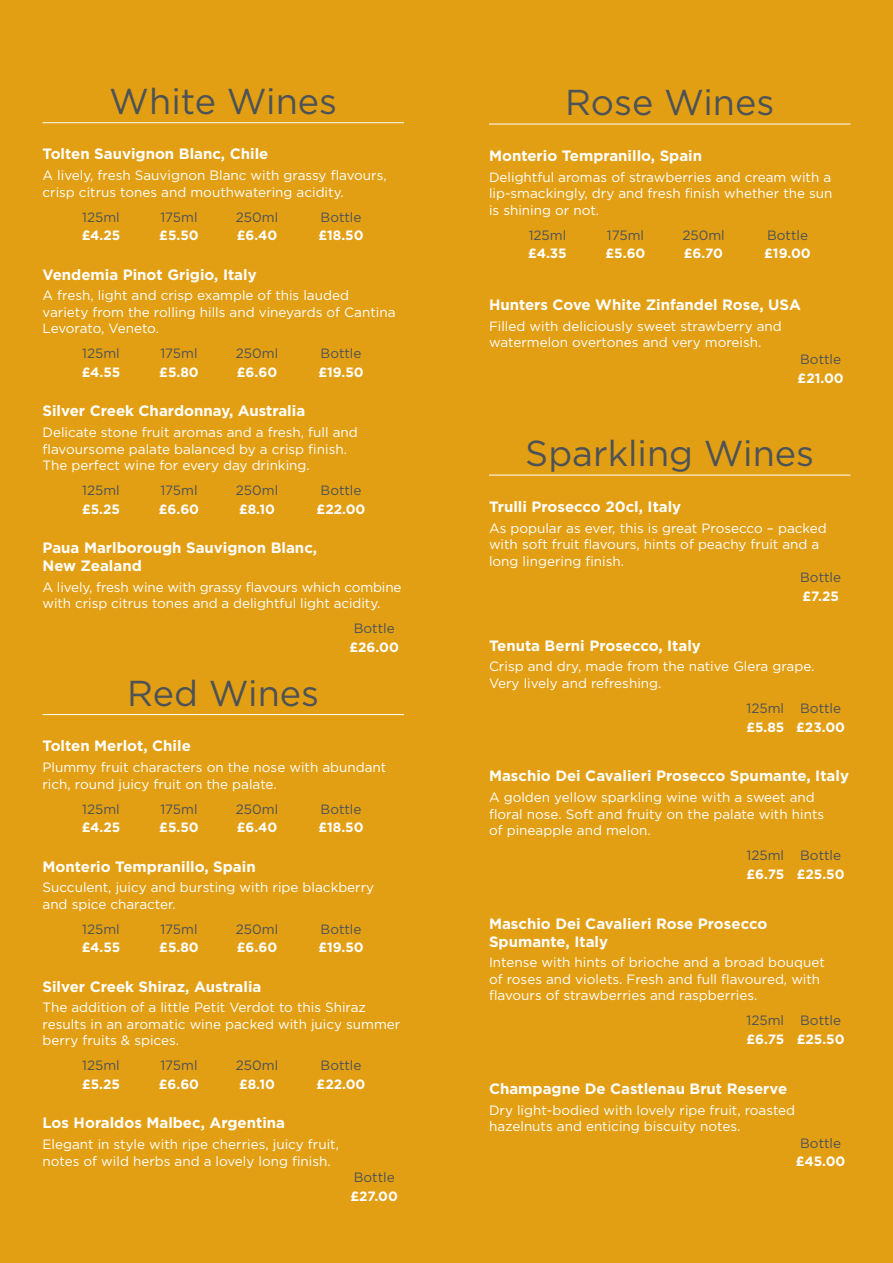
<style>
.page{position:relative;width:893px;height:1263px;background:#e39f13}
.page>*{position:absolute;margin:0;border:0;box-sizing:border-box;transform-origin:0 0}
.Header_Title{font:36px "Gotham";color:#4c5256}
.Drink_Name{font:700 15px/18px "Gotham";color:#fff}
.Description{font:13.5px/16.5px "Gotham";color:#fff}
.Text_Light{font:13.5px "Gotham";color:#4c5256}
.Bold_Text_White{font:700 13.5px "Gotham";color:#fff}
.Text_Light-2{font:700 13.5px "Gotham";color:#fff}
</style>
<div class="page">
<hr style="left:489px;top:124px;width:361px;height:1px;background:#fff">
<hr style="left:489px;top:475px;width:361px;height:1px;background:#fff">
<hr style="left:43px;top:122px;width:361px;height:1px;background:#fff">
<hr style="left:43px;top:714px;width:361px;height:1px;background:#fff">
<p class="Header_Title" style="left:109px;top:81px;width:229px">White Wines</p>
<p class="Drink_Name" style="left:43px;top:145px;width:227px">Tolten Sauvignon Blanc, Chile</p>
<p class="Description" style="left:43px;top:167px;width:346px">A lively, fresh Sauvignon Blanc with grassy flavours, crisp citrus tones and mouthwatering acidity.</p>
<p class="Text_Light" style="left:82px;top:209px;width:39px">125ml</p>
<p class="Text_Light" style="left:160px;top:209px;width:39px">175ml</p>
<p class="Text_Light" style="left:236px;top:209px;width:44px">250ml</p>
<p class="Text_Light" style="left:321px;top:209px;width:42px">Bottle</p>
<p class="Bold_Text_White" style="left:82px;top:228px;width:40px">£4.25</p>
<p class="Bold_Text_White" style="left:159px;top:228px;width:41px">£5.50</p>
<p class="Bold_Text_White" style="left:237px;top:228px;width:42px">£6.40</p>
<p class="Bold_Text_White" style="left:318px;top:228px;width:47px">£18.50</p>
<p class="Drink_Name" style="left:43px;top:265px;width:216px">Vendemia Pinot Grigio, Italy</p>
<p class="Description" style="left:43px;top:287px;width:354px">A fresh, light and crisp example of this lauded variety from the rolling hills and vineyards of Cantina<br>Levorato, Veneto.</p>
<p class="Text_Light" style="left:82px;top:346px;width:39px">125ml</p>
<p class="Text_Light" style="left:160px;top:346px;width:39px">175ml</p>
<p class="Text_Light" style="left:236px;top:346px;width:44px">250ml</p>
<p class="Text_Light" style="left:321px;top:346px;width:42px">Bottle</p>
<p class="Bold_Text_White" style="left:82px;top:364px;width:40px">£4.55</p>
<p class="Bold_Text_White" style="left:159px;top:364px;width:41px">£5.80</p>
<p class="Bold_Text_White" style="left:237px;top:364px;width:42px">£6.60</p>
<p class="Bold_Text_White" style="left:318px;top:364px;width:47px">£19.50</p>
<p class="Drink_Name" style="left:43px;top:402px;width:264px">Silver Creek Chardonnay, Australia</p>
<p class="Description" style="left:43px;top:424px;width:317px">Delicate stone fruit aromas and a fresh, full and flavoursome palate balanced by a crisp finish.<br>The perfect wine for every day drinking.</p>
<p class="Text_Light" style="left:82px;top:483px;width:39px">125ml</p>
<p class="Text_Light" style="left:160px;top:483px;width:39px">175ml</p>
<p class="Text_Light" style="left:236px;top:483px;width:44px">250ml</p>
<p class="Text_Light" style="left:321px;top:483px;width:42px">Bottle</p>
<p class="Bold_Text_White" style="left:82px;top:501px;width:39px">£5.25</p>
<p class="Bold_Text_White" style="left:159px;top:501px;width:42px">£6.60</p>
<p class="Bold_Text_White" style="left:239px;top:501px;width:37px">£8.10</p>
<p class="Bold_Text_White" style="left:317px;top:501px;width:50px">£22.00</p>
<p class="Drink_Name" style="left:43px;top:538px;width:276px">Paua Marlborough Sauvignon Blanc,<br>New Zealand</p>
<p class="Description" style="left:43px;top:578px;width:361px">A lively, fresh wine with grassy flavours which combine with crisp citrus tones and a delightful light acidity.</p>
<p class="Text_Light" style="left:354px;top:621px;width:42px">Bottle</p>
<p class="Text_Light-2" style="left:350px;top:639px;width:51px">£26.00</p>
<p class="Header_Title" style="left:127px;top:673px;width:193px">Red Wines</p>
<p class="Drink_Name" style="left:43px;top:737px;width:150px">Tolten Merlot, Chile</p>
<p class="Description" style="left:43px;top:759px;width:345px">Plummy fruit characters on the nose with abundant rich, round juicy fruit on the palate.</p>
<p class="Text_Light" style="left:82px;top:801px;width:39px">125ml</p>
<p class="Text_Light" style="left:160px;top:801px;width:39px">175ml</p>
<p class="Text_Light" style="left:236px;top:801px;width:44px">250ml</p>
<p class="Text_Light" style="left:321px;top:801px;width:42px">Bottle</p>
<p class="Bold_Text_White" style="left:82px;top:820px;width:40px">£4.25</p>
<p class="Bold_Text_White" style="left:159px;top:820px;width:41px">£5.50</p>
<p class="Bold_Text_White" style="left:237px;top:820px;width:42px">£6.40</p>
<p class="Bold_Text_White" style="left:318px;top:820px;width:47px">£18.50</p>
<p class="Drink_Name" style="left:43px;top:857px;width:215px">Monterio Tempranillo, Spain</p>
<p class="Description" style="left:43px;top:879px;width:333px">Succulent, juicy and bursting with ripe blackberry and spice character.</p>
<p class="Text_Light" style="left:82px;top:921px;width:39px">125ml</p>
<p class="Text_Light" style="left:160px;top:921px;width:39px">175ml</p>
<p class="Text_Light" style="left:236px;top:921px;width:44px">250ml</p>
<p class="Text_Light" style="left:321px;top:921px;width:42px">Bottle</p>
<p class="Bold_Text_White" style="left:82px;top:940px;width:40px">£4.55</p>
<p class="Bold_Text_White" style="left:159px;top:940px;width:41px">£5.80</p>
<p class="Bold_Text_White" style="left:237px;top:940px;width:42px">£6.60</p>
<p class="Bold_Text_White" style="left:318px;top:940px;width:47px">£19.50</p>
<p class="Drink_Name" style="left:43px;top:977px;width:220px">Silver Creek Shiraz, Australia</p>
<p class="Description" style="left:43px;top:999px;width:359px">The addition of a little Petit Verdot to this Shiraz results in an aromatic wine packed with juicy summer berry fruits &amp; spices.</p>
<p class="Text_Light" style="left:82px;top:1058px;width:39px">125ml</p>
<p class="Text_Light" style="left:160px;top:1058px;width:39px">175ml</p>
<p class="Text_Light" style="left:236px;top:1058px;width:44px">250ml</p>
<p class="Text_Light" style="left:321px;top:1058px;width:42px">Bottle</p>
<p class="Bold_Text_White" style="left:82px;top:1076px;width:39px">£5.25</p>
<p class="Bold_Text_White" style="left:159px;top:1076px;width:42px">£6.60</p>
<p class="Bold_Text_White" style="left:239px;top:1076px;width:37px">£8.10</p>
<p class="Bold_Text_White" style="left:317px;top:1076px;width:50px">£22.00</p>
<p class="Drink_Name" style="left:43px;top:1113px;width:244px">Los Horaldos Malbec, Argentina</p>
<p class="Description" style="left:43px;top:1136px;width:298px">Elegant in style with ripe cherries, juicy fruit, notes of wild herbs and a lovely long finish.</p>
<p class="Text_Light" style="left:354px;top:1170px;width:42px">Bottle</p>
<p class="Text_Light-2" style="left:351px;top:1188px;width:49px">£27.00</p>
<p class="Header_Title" style="left:565px;top:82px;width:211px">Rose Wines</p>
<p class="Drink_Name" style="left:489px;top:146px;width:215px">Monterio Tempranillo, Spain</p>
<p class="Description" style="left:489px;top:168px;width:345px;text-align:justify">Delightful aromas of strawberries and cream with a lip-smackingly, dry and fresh finish whether the sun is shining or not.</p>
<p class="Text_Light" style="left:529px;top:227px;width:39px">125ml</p>
<p class="Text_Light" style="left:607px;top:227px;width:39px">175ml</p>
<p class="Text_Light" style="left:682px;top:227px;width:44px">250ml</p>
<p class="Text_Light" style="left:767px;top:227px;width:42px">Bottle</p>
<p class="Bold_Text_White" style="left:528px;top:246px;width:40px">£4.35</p>
<p class="Bold_Text_White" style="left:606px;top:246px;width:41px">£5.60</p>
<p class="Bold_Text_White" style="left:684px;top:246px;width:41px">£6.70</p>
<p class="Bold_Text_White" style="left:764px;top:246px;width:48px">£19.00</p>
<p class="Drink_Name" style="left:489px;top:295px;width:313px">Hunters Cove White Zinfandel Rose, USA</p>
<p class="Description" style="left:489px;top:318px;width:294px">Filled with deliciously sweet strawberry and watermelon overtones and very moreish.</p>
<p class="Text_Light" style="left:800px;top:352px;width:42px">Bottle</p>
<p class="Text_Light-2" style="left:798px;top:370px;width:48px">£21.00</p>
<p class="Header_Title" style="left:525px;top:433px;width:290px">Sparkling Wines</p>
<p class="Drink_Name" style="left:489px;top:497px;width:194px">Trulli Prosecco 20cl, Italy</p>
<p class="Description" style="left:489px;top:519px;width:339px">As popular as ever, this is great Prosecco – packed with soft fruit flavours, hints of peachy fruit and a long lingering finish.</p>
<p class="Text_Light" style="left:800px;top:570px;width:42px">Bottle</p>
<p class="Text_Light-2" style="left:802px;top:588px;width:38px">£7.25</p>
<p class="Drink_Name" style="left:489px;top:636px;width:213px">Tenuta Berni Prosecco, Italy</p>
<p class="Description" style="left:489px;top:658px;width:327px">Crisp and dry, made from the native Glera grape.<br>Very lively and refreshing.</p>
<p class="Text_Light" style="left:747px;top:701px;width:96px">125ml Bottle</p>
<p class="Text_Light-2" style="left:746px;top:719px;width:100px">£5.85 £23.00</p>
<p class="Drink_Name" style="left:489px;top:767px;width:361px">Maschio Dei Cavalieri Prosecco Spumante, Italy</p>
<p class="Description" style="left:489px;top:789px;width:337px">A golden yellow sparkling wine with a sweet and floral nose. Soft and fruity on the palate with hints of pineapple and melon.</p>
<p class="Text_Light" style="left:747px;top:848px;width:96px">125ml Bottle</p>
<p class="Text_Light-2" style="left:746px;top:866px;width:100px">£6.75 £25.50</p>
<p class="Drink_Name" style="left:489px;top:914px;width:280px">Maschio Dei Cavalieri Rose Prosecco<br>Spumante, Italy</p>
<p class="Description" style="left:489px;top:954px;width:337px">Intense with hints of brioche and a broad bouquet of roses and violets. Fresh and full flavoured, with flavours of strawberries and raspberries.</p>
<p class="Text_Light" style="left:747px;top:1013px;width:96px">125ml Bottle</p>
<p class="Text_Light-2" style="left:746px;top:1031px;width:100px">£6.75 £25.50</p>
<p class="Drink_Name" style="left:489px;top:1079px;width:300px">Champagne De Castlenau Brut Reserve</p>
<p class="Description" style="left:489px;top:1101px;width:308px">Dry light-bodied with lovely ripe fruit, roasted hazelnuts and enticing biscuity notes.</p>
<p class="Text_Light" style="left:800px;top:1135px;width:42px">Bottle</p>
<p class="Text_Light-2" style="left:796px;top:1154px;width:51px">£45.00</p>
</div>
